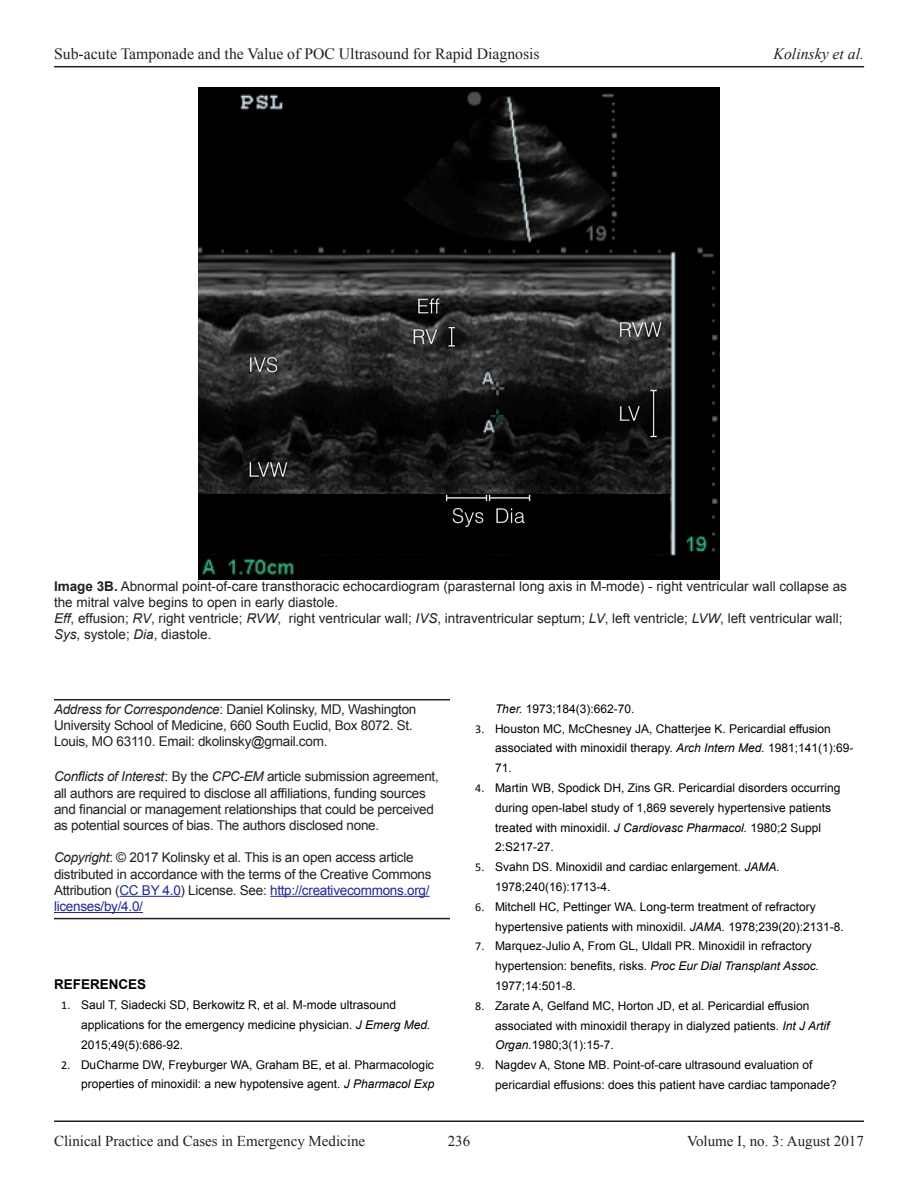
<style>
.page{position:relative;width:918px;height:1188px;background:#fff}
.page>*{position:absolute;margin:0;border:0;box-sizing:border-box;transform-origin:0 0}
.t1{font:15.75px "Times New Roman";color:#231f20}
.t2{font:italic 15.75px "Times New Roman";color:#231f20}
.t3{font:15px "Times New Roman";color:#231f20}
.t4{font:13.5px/16.2px "Arial";letter-spacing:-.02em;color:#231f20}
.t5{font:13.5px/16.2px "Arial";color:#231f20}
.t6{font:700 13.5px "Arial";color:#000}
.t7{font:12px/19.8px "Arial";color:#000}
.s1{font-weight:700}
.s2{font-style:italic}
.s3{font-family:"Times New Roman";font-size:15.75px}
.s4{color:#1f2796}
.s5{font-family:"Calibri"}
</style>
<div class="page">
<hr style="left:54px;top:1120px;width:810px;height:2px;background:#231f20">
<hr style="left:54px;top:66px;width:810px;height:1px;background:#231f20">
<img style="left:199px;top:88px;width:520px;height:492px">
<hr style="left:54px;top:699px;width:396px;height:1px;background:#231f20">
<hr style="left:120px;top:896px;width:61px;height:1px;background:#1f2796">
<hr style="left:270px;top:896px;width:160px;height:1px;background:#1f2796">
<hr style="left:54px;top:918px;width:396px;height:1px;background:#231f20">
<hr style="left:54px;top:912px;width:89px;height:1px;background:#1f2796">
<h1 class="t1" style="left:54px;top:43px;width:487px">Sub-acute Tamponade and the Value of POC Ultrasound for Rapid Diagnosis</h1>
<h1 class="t2" style="left:774px;top:43px;width:92px">Kolinsky et al.</h1>
<p class="t5" style="left:54px;top:578px;width:795px"><span class="s1">Image 3B.</span> Abnormal point-of-care transthoracic echocardiogram (parasternal long axis in M-mode) - right ventricular wall collapse as the mitral valve begins to open in early diastole.</p>
<p class="t5" style="left:54px;top:610px;width:790px"><span class="s2">Eff</span>, effusion; <span class="s2">RV</span>, right ventricle; <span class="s2">RVW</span>, right ventricular wall; <span class="s2">IVS</span>, intraventricular septum; <span class="s2">LV</span>, left ventricle; <span class="s2">LVW</span>, left ventricular wall;<br><span class="s2">Sys</span>, systole; <span class="s2">Dia</span>, diastole.</p>
<p class="t4" style="left:54px;top:701px;width:364px"><span class="s2">Address for Correspondence</span>: Daniel Kolinsky, MD, Washington<br>University School of Medicine, 660 South Euclid, Box 8072. St.<br>Louis, MO 63110. Email: dkolinsky@gmail.com.</p>
<p class="t4" style="left:54px;top:769px;width:386px"><span class="s2">Conflicts of Interest</span><span class="s3">:</span> By the <span class="s2">CPC-EM</span> article submission agreement, all authors are required to disclose all affiliations, funding sources and financial or management relationships that could be perceived as potential sources of bias. The authors disclosed none.</p>
<p class="t4" style="left:54px;top:850px;width:379px"><span class="s2">Copyright</span>: © 2017 Kolinsky et al. This is an open access article distributed in accordance with the terms of the Creative Commons Attribution (<span class="s4">CC BY 4.0</span>) License. See: <span class="s4">http://creativecommons.org/ licenses/by/4.0/</span></p>
<p class="t6" style="left:54px;top:976px;width:94px">REFERENCES</p>
<p class="t7" style="left:81px;top:995px;width:351px;text-indent:-20px"><span class="s5">1.</span> Saul T, Siadecki SD, Berkowitz R, et al. M-mode ultrasound applications for the emergency medicine physician. <span class="s2">J Emerg Med.<br></span>2015;49(5):686-92.</p>
<p class="t7" style="left:61px;top:1055px;width:375px;text-align:right"><span class="s5">2.</span> DuCharme DW, Freyburger WA, Graham BE, et al. Pharmacologic properties of minoxidil: a new hypotensive agent. <span class="s2">J Pharmacol Exp</span></p>
<p class="t7" style="left:495px;top:699px;width:141px"><span class="s2">Ther.</span> 1973;184(3):662-70.</p>
<p class="t7" style="left:495px;top:719px;width:360px;text-indent:-20px"><span class="s5">3.</span> Houston MC, McChesney JA, Chatterjee K. Pericardial effusion associated with minoxidil therapy. <span class="s2">Arch Intern Med.</span> 1981;141(1):69-<br>71.</p>
<p class="t7" style="left:495px;top:778px;width:347px;text-indent:-20px"><span class="s5">4.</span> Martin WB, Spodick DH, Zins GR. Pericardial disorders occurring during open-label study of 1,869 severely hypertensive patients treated with minoxidil. <span class="s2">J Cardiovasc Pharmacol.</span> 1980;2 Suppl 2:S217-27.</p>
<p class="t7" style="left:495px;top:857px;width:286px;text-indent:-20px"><span class="s5">5.</span> Svahn DS. Minoxidil and cardiac enlargement. <span class="s2">JAMA.<br></span>1978;240(16):1713-4.</p>
<p class="t7" style="left:495px;top:897px;width:350px;text-indent:-20px"><span class="s5">6.</span> Mitchell HC, Pettinger WA. Long-term treatment of refractory hypertensive patients with minoxidil. <span class="s2">JAMA.</span> 1978;239(20):2131-8.</p>
<p class="t7" style="left:495px;top:937px;width:326px;text-indent:-20px"><span class="s5">7.</span> Marquez-Julio A, From GL, Uldall PR. Minoxidil in refractory hypertension: benefits, risks. <span class="s2">Proc Eur Dial Transplant Assoc.<br></span>1977;14:501-8.</p>
<p class="t7" style="left:495px;top:996px;width:336px;text-indent:-20px"><span class="s5">8.</span> Zarate A, Gelfand MC, Horton JD, et al. Pericardial effusion associated with minoxidil therapy in dialyzed patients. <span class="s2">Int J Artif<br>Organ.</span>1980;3(1):15-7.</p>
<p class="t7" style="left:495px;top:1055px;width:343px;text-indent:-20px"><span class="s5">9.</span> Nagdev A, Stone MB. Point-of-care ultrasound evaluation of pericardial effusions: does this patient have cardiac tamponade?</p>
<p class="t3" style="left:54px;top:1131px;width:313px">Clinical Practice and Cases in Emergency Medicine</p>
<p class="t3" style="left:448px;top:1131px;width:24px">236</p>
<p class="t3" style="left:687px;top:1131px;width:178px">Volume I, no. 3: August 2017</p>
</div>
